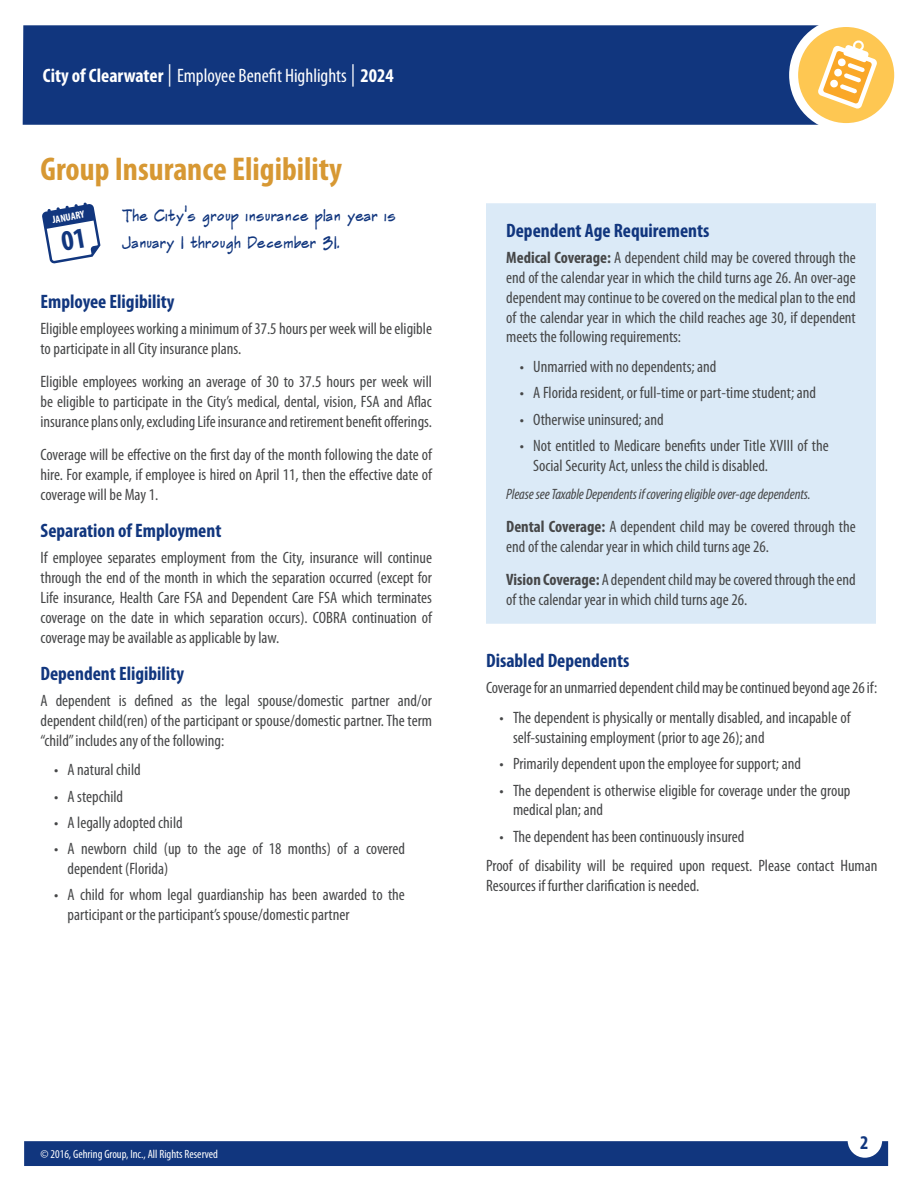
<style>
.page{position:relative;width:918px;height:1188px;background:#fff}
.page>*{position:absolute;margin:0;border:0;box-sizing:border-box;transform-origin:0 0}
.TOC_-_Insurance_Type_-_Header_V2{font:700 condensed 33px "Myriad Pro";color:#d79833}
.Body_-_Sub_Header{font:700 condensed 19.5px "Myriad Pro";color:#11367e}
.t1{font:condensed 19.5px "Myriad Pro";color:#fff}
.Body_-_Main{font:condensed 16.5px/19.8px "Myriad Pro";color:#464748}
.Body_-_Pull_Quote{font:16.5px/27px "Frankthe Architect";color:#11367e}
.Body_-_Please_Note{font:italic condensed 15px "Myriad Pro";letter-spacing:-.01em;color:#464748}
.t2{font:condensed 12px "Myriad Pro";color:#fff}
.t3{font:700 condensed 10.35px "Myriad Pro";color:#fff}
.s1{font-weight:700}
.s2{font-size:22.35px}
</style>
<div class="page">
<div style="left:23px;top:25px;width:795px;height:100px;background:#11367e"></div>
<svg style="left:794px;top:23px;width:105px;height:105px;fill:#fec752"></svg>
<div style="left:789px;top:18px;width:114px;height:114px;border:9px solid #fff;border-radius:50%"></div>
<div style="left:24px;top:1141px;width:864px;height:25px;background:#11367e"></div>
<svg style="left:818px;top:40px;width:59px;height:69px"></svg>
<div style="left:486px;top:202px;width:390px;height:423px;background:#dbeaf7"></div>
<hr style="left:486px;top:200px;width:390px;height:3px;background:#fff">
<hr style="left:486px;top:624px;width:390px;height:3px;background:#fff">
<svg style="left:42px;top:203px;width:58px;height:60px"></svg>
<p class="t1" style="left:43px;top:65px;width:352px"><span class="s1">City of Clearwater</span> <span class="s2">|</span> Employee Benefit Highlights <span class="s2">|</span> <span class="s1">2024</span></p>
<p class="TOC_-_Insurance_Type_-_Header_V2" style="left:40px;top:151px;width:303px">Group Insurance Eligibility</p>
<p class="Body_-_Pull_Quote" style="left:122px;top:201px;width:276px">The City's group insurance plan year is<br>January 1 through December 31.</p>
<p class="t3" style="left:52px;top:213px;width:34px;rotate:-10deg">JANUARY</p>
<p class="Body_-_Sub_Header" style="left:40px;top:291px;width:136px">Employee Eligibility</p>
<p class="Body_-_Main" style="left:40px;top:319px;width:393px">Eligible employees working a minimum of 37.5 hours per week will be eligible to participate in all City insurance plans.</p>
<p class="Body_-_Main" style="left:40px;top:372px;width:393px;text-align:justify">Eligible employees working an average of 30 to 37.5 hours per week will be eligible to participate in the City’s medical, dental, vision, FSA and Aflac insurance plans only, excluding Life insurance and retirement benefit offerings.</p>
<p class="Body_-_Main" style="left:40px;top:445px;width:393px;text-align:justify">Coverage will be effective on the first day of the month following the date of hire. For example, if employee is hired on April 11, then the effective date of coverage will be May 1.</p>
<p class="Body_-_Sub_Header" style="left:40px;top:520px;width:182px">Separation of Employment</p>
<p class="Body_-_Main" style="left:40px;top:548px;width:393px;text-align:justify">If employee separates employment from the City, insurance will continue through the end of the month in which the separation occurred (except for Life insurance, Health Care FSA and Dependent Care FSA which terminates coverage on the date in which separation occurs). COBRA continuation of coverage may be available as applicable by law.</p>
<p class="Body_-_Sub_Header" style="left:40px;top:662px;width:145px">Dependent Eligibility</p>
<p class="Body_-_Main" style="left:40px;top:691px;width:393px;text-align:justify">A dependent is defined as the legal spouse/domestic partner and/or dependent child(ren) of the participant or spouse/domestic partner. The term “child” includes any of the following:</p>
<p class="Body_-_Main" style="left:54px;top:760px;width:88px">• A natural child</p>
<p class="Body_-_Main" style="left:54px;top:787px;width:71px">• A stepchild</p>
<p class="Body_-_Main" style="left:54px;top:813px;width:130px">• A legally adopted child</p>
<p class="Body_-_Main" style="left:68px;top:839px;width:339px;text-indent:-14px">• A newborn child (up to the age of 18 months) of a covered dependent (Florida)</p>
<p class="Body_-_Main" style="left:68px;top:885px;width:339px;text-indent:-14px">• A child for whom legal guardianship has been awarded to the participant or the participant’s spouse/domestic partner</p>
<p class="Body_-_Sub_Header" style="left:506px;top:219px;width:205px">Dependent Age Requirements</p>
<p class="Body_-_Main" style="left:506px;top:248px;width:351px;text-align:justify"><span class="s1">Medical Coverage:</span> A dependent child may be covered through the end of the calendar year in which the child turns age 26. An over-age dependent may continue to be covered on the medical plan to the end of the calendar year in which the child reaches age 30, if dependent meets the following requirements:</p>
<p class="Body_-_Main" style="left:520px;top:357px;width:198px">• Unmarried with no dependents; and</p>
<p class="Body_-_Main" style="left:520px;top:383px;width:298px">• A Florida resident, or full-time or part-time student; and</p>
<p class="Body_-_Main" style="left:520px;top:410px;width:145px">• Otherwise uninsured; and</p>
<p class="Body_-_Main" style="left:533px;top:436px;width:297px;text-indent:-14px">• Not entitled to Medicare benefits under Title XVIII of the<br>Social Security Act, unless the child is disabled.</p>
<p class="Body_-_Please_Note" style="left:506px;top:486px;width:306px">Please see Taxable Dependents if covering eligible over-age dependents.</p>
<p class="Body_-_Main" style="left:506px;top:517px;width:351px"><span class="s1">Dental Coverage:</span> A dependent child may be covered through the end of the calendar year in which child turns age 26.</p>
<p class="Body_-_Main" style="left:506px;top:570px;width:351px"><span class="s1">Vision Coverage:</span> A dependent child may be covered through the end of the calendar year in which child turns age 26.</p>
<p class="Body_-_Sub_Header" style="left:486px;top:650px;width:145px">Disabled Dependents</p>
<p class="Body_-_Main" style="left:486px;top:678px;width:393px">Coverage for an unmarried dependent child may be continued beyond age 26 if:</p>
<p class="Body_-_Main" style="left:513px;top:708px;width:339px;text-indent:-14px">• The dependent is physically or mentally disabled, and incapable of self-sustaining employment (prior to age 26); and</p>
<p class="Body_-_Main" style="left:500px;top:754px;width:303px">• Primarily dependent upon the employee for support; and</p>
<p class="Body_-_Main" style="left:513px;top:781px;width:339px;text-indent:-14px">• The dependent is otherwise eligible for coverage under the group medical plan; and</p>
<p class="Body_-_Main" style="left:500px;top:827px;width:246px">• The dependent has been continuously insured</p>
<p class="Body_-_Main" style="left:486px;top:856px;width:393px">Proof of disability will be required upon request. Please contact Human<br>Resources if further clarification is needed.</p>
<p class="t2" style="left:40px;top:1148px;width:179px">© 2016, Gehring Group, Inc., All Rights Reserved</p>
<p class="Body_-_Sub_Header" style="left:860px;top:1132px;width:10px">2</p>
</div>
